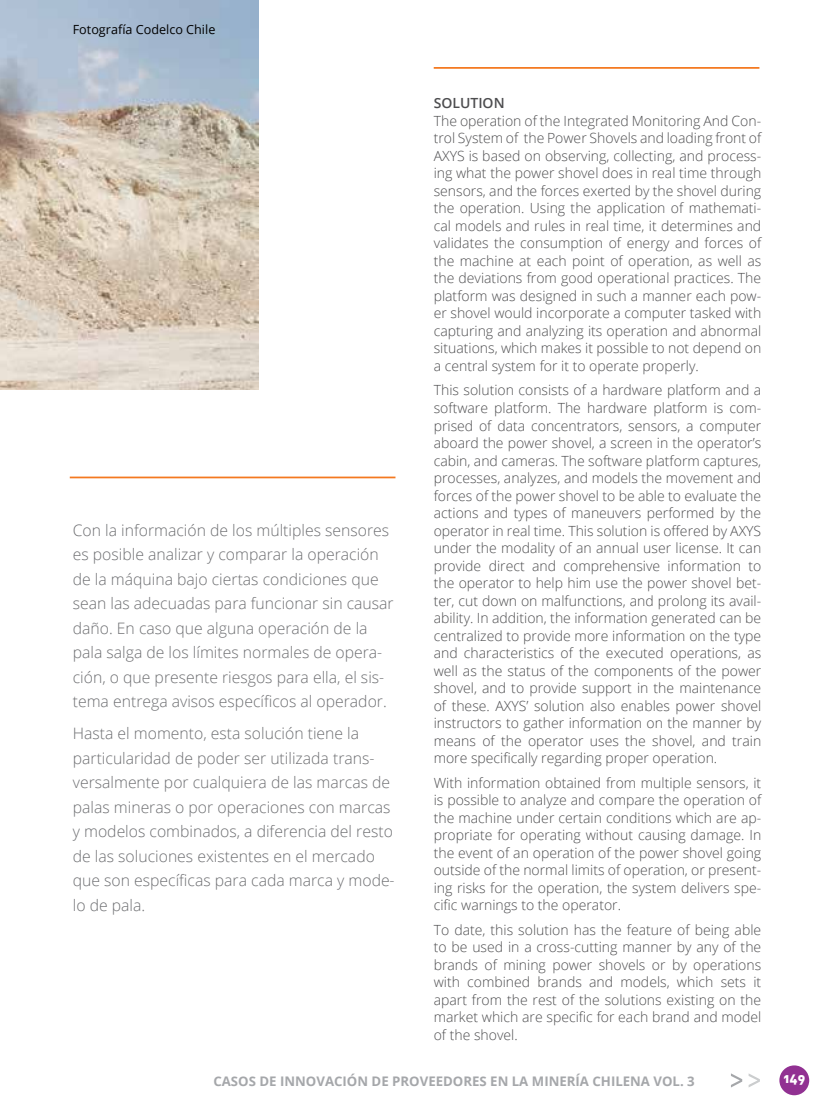
<style>
.page{position:relative;width:834px;height:1117px;background:#fff}
.page>*{position:absolute;margin:0;border:0;box-sizing:border-box;transform-origin:0 0}
.t1{font:300 15.75px/24.5px "Open Sans";color:#6d6e71}
.t2{font:300 14px/17.5px "Open Sans";color:#4d4d4f;text-align:justify}
.t3{font:600 14px "Open Sans";color:#4d4d4f}
.t4{font:700 13.12px "Open Sans";color:#a5a7aa}
.t5{font:13.12px "DIN Black Alternate";color:#fff}
.t6{font:12.6px "Open Sans";color:#000}
</style>
<div class="page">
<svg style="left:731px;top:1073px;width:11px;height:14px"></svg>
<svg style="left:748px;top:1073px;width:11px;height:14px"></svg>
<div style="left:779px;top:1065px;width:30px;height:29px;background:#913192;border-radius:50%"></div>
<img style="left:0;top:0;width:258px;height:389px">
<hr style="left:70px;top:476px;width:325px;height:2px;background:#f47920">
<hr style="left:433px;top:67px;width:326px;height:2px;background:#f47920">
<p class="t6" style="left:73px;top:21px;width:144px">Fotografía Codelco Chile</p>
<p class="t1" style="left:73px;top:517px;width:322px">Con la información de los múltiples sensores es posible analizar y comparar la operación de la máquina bajo ciertas condiciones que sean las adecuadas para funcionar sin causar daño. En caso que alguna operación de la pala salga de los límites normales de opera&shy;ción, o que presente riesgos para ella, el sis&shy;tema entrega avisos específicos al operador.</p>
<p class="t1" style="left:73px;top:720px;width:323px">Hasta el momento, esta solución tiene la particularidad de poder ser utilizada trans&shy;versalmente por cualquiera de las marcas de palas mineras o por operaciones con marcas y modelos combinados, a diferencia del resto de las soluciones existentes en el mercado que son específicas para cada marca y mode&shy;lo de pala.</p>
<p class="t3" style="left:433px;top:93px;width:72px">SOLUTION</p>
<p class="t2" style="left:433px;top:111px;width:329px">The operation of the Integrated Monitoring And Con&shy;trol System of the Power Shovels and loading front of AXYS is based on observing, collecting, and process&shy;ing what the power shovel does in real time through sensors, and the forces exerted by the shovel during the operation. Using the application of mathemati&shy;cal models and rules in real time, it determines and validates the consumption of energy and forces of the machine at each point of operation, as well as the deviations from good operational practices. The platform was designed in such a manner each pow&shy;er shovel would incorporate a computer tasked with capturing and analyzing its operation and abnormal situations, which makes it possible to not depend on a central system for it to operate properly.</p>
<p class="t2" style="left:433px;top:381px;width:329px">This solution consists of a hardware platform and a software platform. The hardware platform is com&shy;prised of data concentrators, sensors, a computer aboard the power shovel, a screen in the operator’s cabin, and cameras. The software platform captures, processes, analyzes, and models the movement and forces of the power shovel to be able to evaluate the actions and types of maneuvers performed by the operator in real time. This solution is offered by AXYS under the modality of an annual user license. It can provide direct and comprehensive information to the operator to help him use the power shovel bet&shy;ter, cut down on malfunctions, and prolong its avail&shy;ability. In addition, the information generated can be centralized to provide more information on the type and characteristics of the executed operations, as well as the status of the components of the power shovel, and to provide support in the maintenance of these. AXYS’ solution also enables power shovel instructors to gather information on the manner by means of the operator uses the shovel, and train more specifically regarding proper operation.</p>
<p class="t2" style="left:433px;top:773px;width:329px">With information obtained from multiple sensors, it is possible to analyze and compare the operation of the machine under certain conditions which are ap&shy;propriate for operating without causing damage. In the event of an operation of the power shovel going outside of the normal limits of operation, or present&shy;ing risks for the operation, the system delivers spe&shy;cific warnings to the operator.</p>
<p class="t2" style="left:433px;top:920px;width:329px">To date, this solution has the feature of being able to be used in a cross-cutting manner by any of the brands of mining power shovels or by operations with combined brands and models, which sets it apart from the rest of the solutions existing on the market which are specific for each brand and model of the shovel.</p>
<p class="t4" style="left:213px;top:1071px;width:483px">CASOS DE INNOVACIÓN DE PROVEEDORES EN LA MINERÍA CHILENA VOL. 3</p>
<p class="t5" style="left:783px;top:1068px;width:23px">149</p>
</div>
